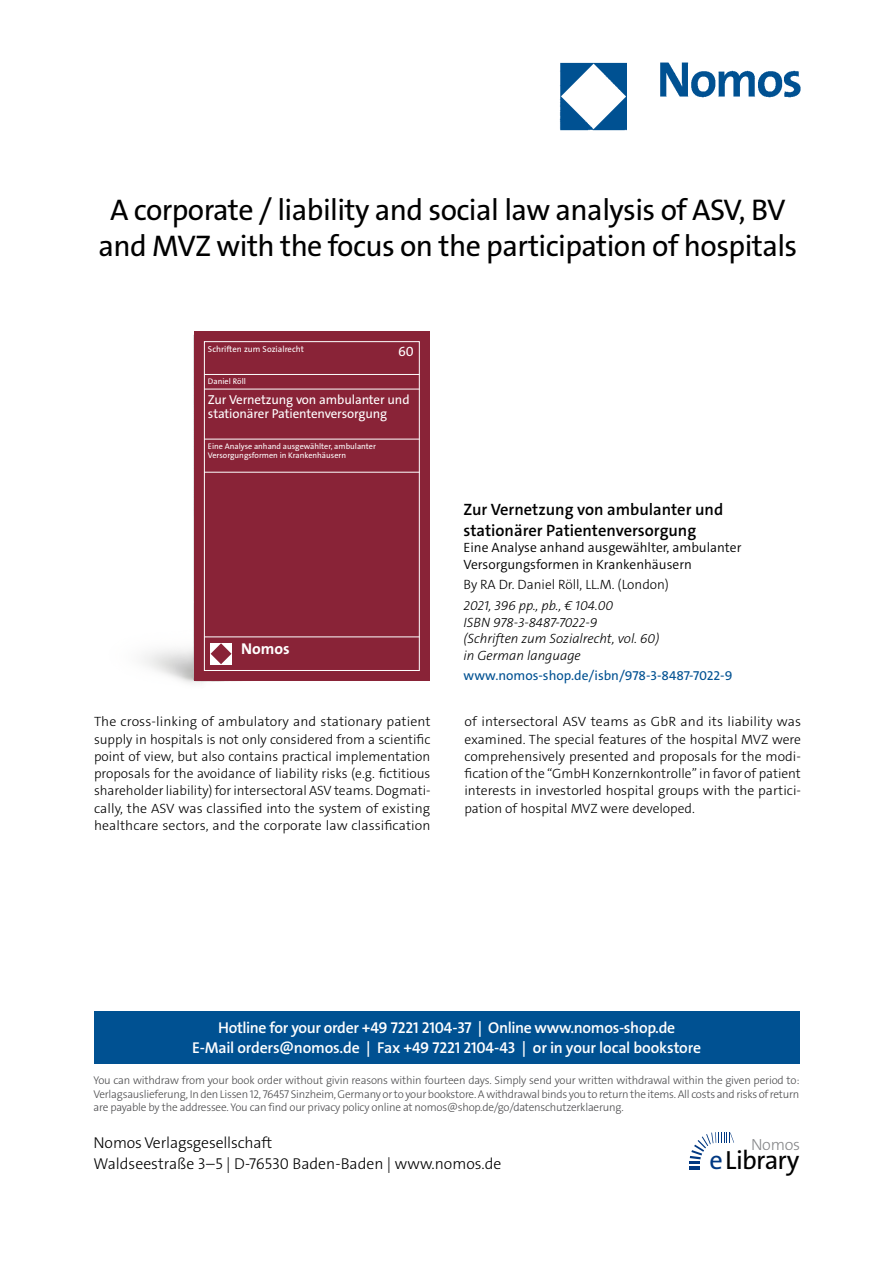
<style>
.page{position:relative;width:893px;height:1263px;background:#fff}
.page>*{position:absolute;margin:0;border:0;box-sizing:border-box;transform-origin:0 0}
.t1{font:30px/36px "The Sans Os F";letter-spacing:-.02em;color:#000;text-align:center}
.t2{font:26.4px "The Sans Os F";letter-spacing:-.03em;color:#000}
.t3{font:600 16.5px/21px "The Sans C5";color:#000}
.t4{font:300 16.2px "The Sans Os F";letter-spacing:-.02em;color:#87888a}
.t5{font:600 15.75px/21px "The Sans Os F";letter-spacing:-.02em;color:#fff;text-align:center}
.t6{font:300 15.75px/21px "The Sans Os F";color:#000}
.t7{font:700 15.75px "The Sans Os F";color:#fff}
.t8{font:300 13.5px/17.2px "The Sans C5";color:#000;text-align:justify}
.t9{font:italic 300 13.5px/16.5px "The Sans C5";color:#000}
.t10{font:300 13.5px/16.5px "The Sans C5";color:#000}
.t11{font:13.5px "The Sans C5";color:#005192}
.t12{font:13.5px "The Sans Os F";color:#fff}
.t13{font:13.05px/14.1px "The Sans Os F";letter-spacing:-.01em;color:#fff}
.t14{font:300 11.25px/13.5px "The Sans Os F";letter-spacing:-.02em;color:#4b4b4d;text-align:justify}
.t15{font:8.7px "The Sans Os F";color:#fff}
.t16{font:8.1px/9.3px "The Sans Os F";color:#fff}
.s1{color:#003882}
</style>
<div class="page">
<div style="left:94px;top:1011px;width:705px;height:52px;background:#005192"></div>
<hr style="left:689px;top:1166px;width:11px;height:4px;background:#003882">
<svg style="left:689px;top:1132px;width:45px;height:32px"></svg>
<img style="left:559px;top:62px;width:242px;height:69px">
<img style="left:144px;top:335px;width:285px;height:348px">
<div style="left:194px;top:331px;width:236px;height:349px;background:#892337"></div>
<div style="left:204px;top:341px;width:216px;height:330px;border:1px solid #fff"></div>
<hr style="left:204px;top:374px;width:216px;height:1px;background:#fff">
<hr style="left:204px;top:389px;width:216px;height:1px;background:#fff">
<hr style="left:204px;top:439px;width:216px;height:1px;background:#fff">
<hr style="left:204px;top:472px;width:216px;height:1px;background:#fff">
<hr style="left:204px;top:637px;width:216px;height:1px;background:#fff">
<div style="left:210px;top:643px;width:22px;height:21px;background:#fff"></div>
<svg style="left:211px;top:643px;width:20px;height:21px"></svg>
<h1 class="t1" style="left:99px;top:192px;width:700px">A corporate / liability and social law analysis of ASV, BV and MVZ with the focus on the participation of hospitals</h1>
<p class="t15" style="left:208px;top:344px;width:97px">Schriften zum Sozialrecht</p>
<p class="t12" style="left:398px;top:343px;width:17px">60</p>
<p class="t16" style="left:208px;top:377px;width:39px">Daniel Röll</p>
<p class="t13" style="left:208px;top:392px;width:203px">Zur Vernetzung von ambulanter und stationärer Patientenversorgung</p>
<p class="t16" style="left:208px;top:442px;width:169px">Eine Analyse anhand ausgewählter, ambulanter<br>Versorgungsformen in Krankenhäusern</p>
<p class="t7" style="left:241px;top:638px;width:50px">Nomos</p>
<p class="t3" style="left:463px;top:499px;width:261px">Zur Vernetzung von ambulanter und stationärer Patientenversorgung</p>
<p class="t10" style="left:463px;top:539px;width:279px">Eine Analyse anhand ausgewählter, ambulanter<br>Versorgungsformen in Krankenhäusern</p>
<p class="t8" style="left:463px;top:576px;width:207px">By RA Dr. Daniel Röll, LL.M. (London)</p>
<p class="t9" style="left:463px;top:597px;width:197px">2021, 396 pp., pb., € 104.00<br>ISBN 978-3-8487-7022-9<br>(Schriften zum Sozialrecht, vol. 60) in German language</p>
<p class="t11" style="left:463px;top:667px;width:270px">www.nomos-shop.de/isbn/978-3-8487-7022-9</p>
<p class="t8" style="left:94px;top:713px;width:338px">The cross-linking of ambulatory and stationary patient supply in hospitals is not only considered from a scientific point of view, but also contains practical implementation proposals for the avoidance of liability risks (e.g. fictitious shareholder liability) for intersectoral ASV teams. Dogmati&shy;cally, the ASV was classified into the system of existing healthcare sectors, and the corporate law classification</p>
<p class="t8" style="left:464px;top:713px;width:338px">of intersectoral ASV teams as GbR and its liability was examined. The special features of the hospital MVZ were comprehensively presented and proposals for the modi&shy;fication of the “GmbH Konzernkontrolle” in favor of patient interests in investorled hospital groups with the partici&shy;pation of hospital MVZ were developed.</p>
<p class="t5" style="left:192px;top:1017px;width:510px">Hotline for your order +49 7221 2104-37 | Online www.nomos-shop.de<br>E-Mail orders@nomos.de | Fax +49 7221 2104-43 | or in your local bookstore</p>
<p class="t14" style="left:94px;top:1074px;width:707px">You can withdraw from your book order without givin reasons within fourteen days. Simply send your written withdrawal within the given period to:<br>Verlagsauslieferung, In den Lissen 12, 76457 Sinzheim, Germany or to your bookstore. A withdrawal binds you to return the items. All costs and risks of return are payable by the addressee. You can find our privacy policy online at nomos@shop.de/go/datenschutzerklaerung.</p>
<p class="t6" style="left:94px;top:1133px;width:409px">Nomos Verlagsgesellschaft<br>Waldseestraße 3–5 | D-76530 Baden-Baden | www.nomos.de</p>
<p class="t4" style="left:751px;top:1134px;width:51px">Nomos</p>
<h2 class="t2" style="left:709px;top:1143px;width:91px"><span class="s1">e</span>Library</h2>
</div>
